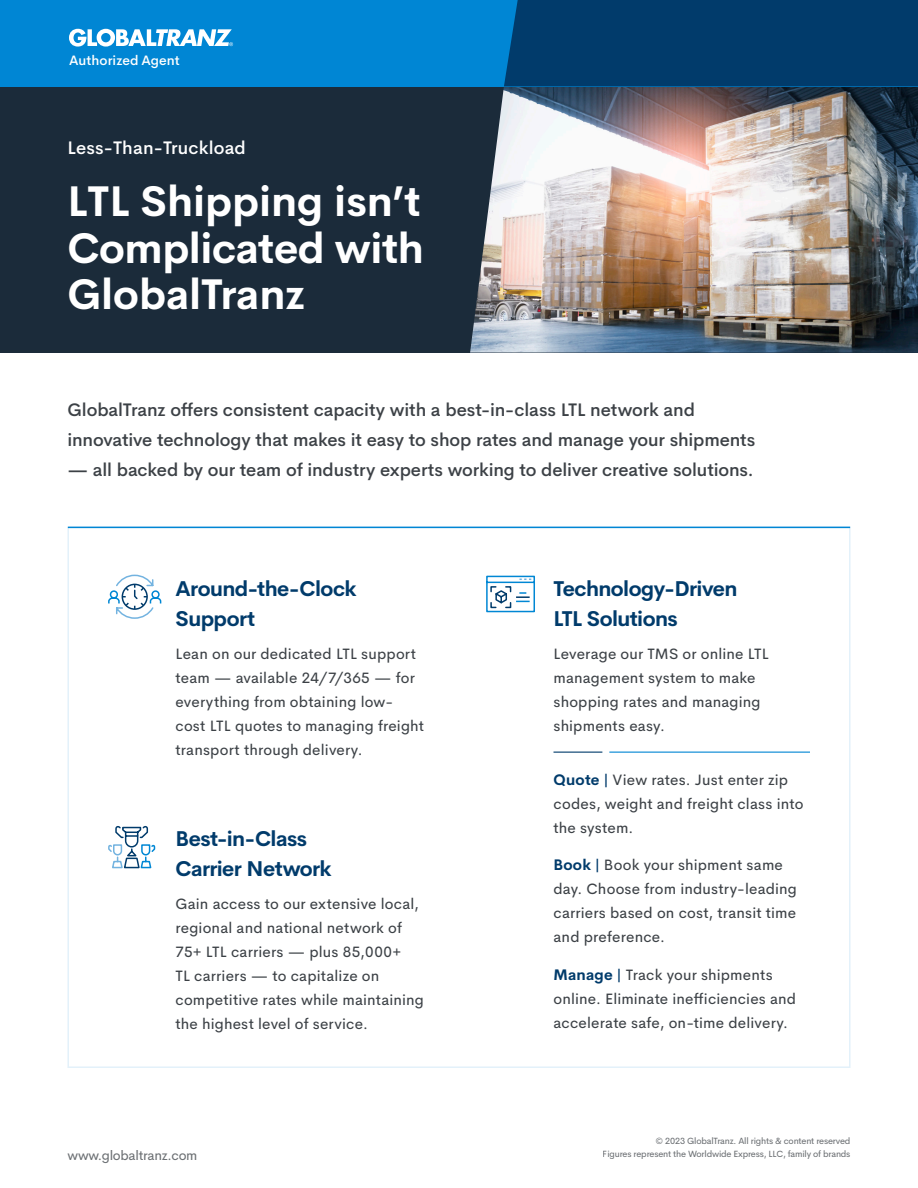
<style>
.page{position:relative;width:918px;height:1188px;background:#fff}
.page>*{position:absolute;margin:0;border:0;box-sizing:border-box;transform-origin:0 0}
.t1{font:700 42px/46.5px "Cerebri Sans";color:#fff;text-align:justify}
.Subhead{font:700 21px/30px "Cerebri Sans";letter-spacing:-.025em;color:#013b6b}
.Intro_Copy{font:500 18px/30px "Cerebri Sans";letter-spacing:-.005em;color:#3c4146}
.Eyebrow{font:500 18px "Cerebri Sans";letter-spacing:.01em;color:#fff}
.Body_Copy{font:15px/24px "Cerebri Sans";letter-spacing:.01em;color:#3c4146}
.subtitle{font:15px/24px "Cerebri Sans";letter-spacing:.015em;color:#3c4146}
.t2{font:13.5px "Cerebri Sans";letter-spacing:-.02em;color:#3c4146}
.Subhead-2{font:500 13.5px "Cerebri Sans";letter-spacing:.005em;color:#fff}
.t3{font:9px/12.9px "Cerebri Sans";letter-spacing:-.02em;color:#3c4146;text-align:right}
.s1{font-weight:700;color:#013b6b}
</style>
<div class="page">
<div style="left:0;top:86px;width:918px;height:267px;background:#1b2b3a"></div>
<img style="left:470px;top:86px;width:448px;height:267px">
<div style="left:0;top:0;width:918px;height:86px;background:#0086d4"></div>
<div style="left:504px;top:0;width:414px;height:86px;background:#013b6b"></div>
<hr style="left:68px;top:527px;width:782px;height:1px;background:#0086d4">
<svg style="left:486px;top:575px;width:49px;height:38px"></svg>
<svg style="left:108px;top:574px;width:54px;height:45px"></svg>
<svg style="left:108px;top:825px;width:48px;height:44px"></svg>
<hr style="left:609px;top:752px;width:201px;height:1px;background:#0086d4">
<hr style="left:554px;top:752px;width:48px;height:1px;background:#013b6b">
<svg style="left:69px;top:29px;width:164px;height:18px"></svg>
<p class="Subhead-2" style="left:69px;top:49px;width:112px">Authorized Agent</p>
<p class="Eyebrow" style="left:68px;top:133px;width:180px">Less-Than-Truckload</p>
<h2 class="t1" style="left:68px;top:174px;width:358px">LTL Shipping isn’t Complicated with GlobalTranz</h2>
<p class="Intro_Copy" style="left:68px;top:394px;width:689px">GlobalTranz offers consistent capacity with a best-in-class LTL network and innovative technology that makes it easy to shop rates and manage your shipments</p>
<p class="Intro_Copy" style="left:68px;top:454px;width:688px">— all backed by our team of industry experts working to deliver creative solutions.</p>
<p class="Subhead" style="left:176px;top:572px;width:183px">Around-the-Clock<br>Support</p>
<p class="Body_Copy" style="left:176px;top:641px;width:250px">Lean on our dedicated LTL support team — available 24/7/365 — for everything from obtaining low&shy;cost LTL quotes to managing freight transport through delivery.</p>
<p class="Subhead" style="left:176px;top:822px;width:158px">Best-in-Class<br>Carrier Network</p>
<p class="Body_Copy" style="left:176px;top:891px;width:250px">Gain access to our extensive local, regional and national network of<br>75+ LTL carriers — plus 85,000+<br>TL carriers — to capitalize on competitive rates while maintaining the highest level of service.</p>
<p class="t2" style="left:68px;top:1145px;width:131px">www.globaltranz.com</p>
<p class="Subhead" style="left:554px;top:572px;width:185px">Technology-Driven<br>LTL Solutions</p>
<p class="Body_Copy" style="left:554px;top:641px;width:217px">Leverage our TMS or online LTL management system to make shopping rates and managing shipments easy.</p>
<p class="subtitle" style="left:554px;top:766px;width:252px"><span class="s1">Quote |</span> View rates. Just enter zip codes, weight and freight class into the system.</p>
<p class="subtitle" style="left:554px;top:852px;width:245px"><span class="s1">Book |</span> Book your shipment same day. Choose from industry-leading carriers based on cost, transit time and preference.</p>
<p class="subtitle" style="left:554px;top:961px;width:244px"><span class="s1">Manage |</span> Track your shipments online. Eliminate inefficiencies and accelerate safe, on-time delivery.</p>
<p class="t3" style="left:603px;top:1133px;width:249px">© 2023 GlobalTranz. All rights &amp; content reserved<br>Figures represent the Worldwide Express, LLC, family of brands</p>
</div>
